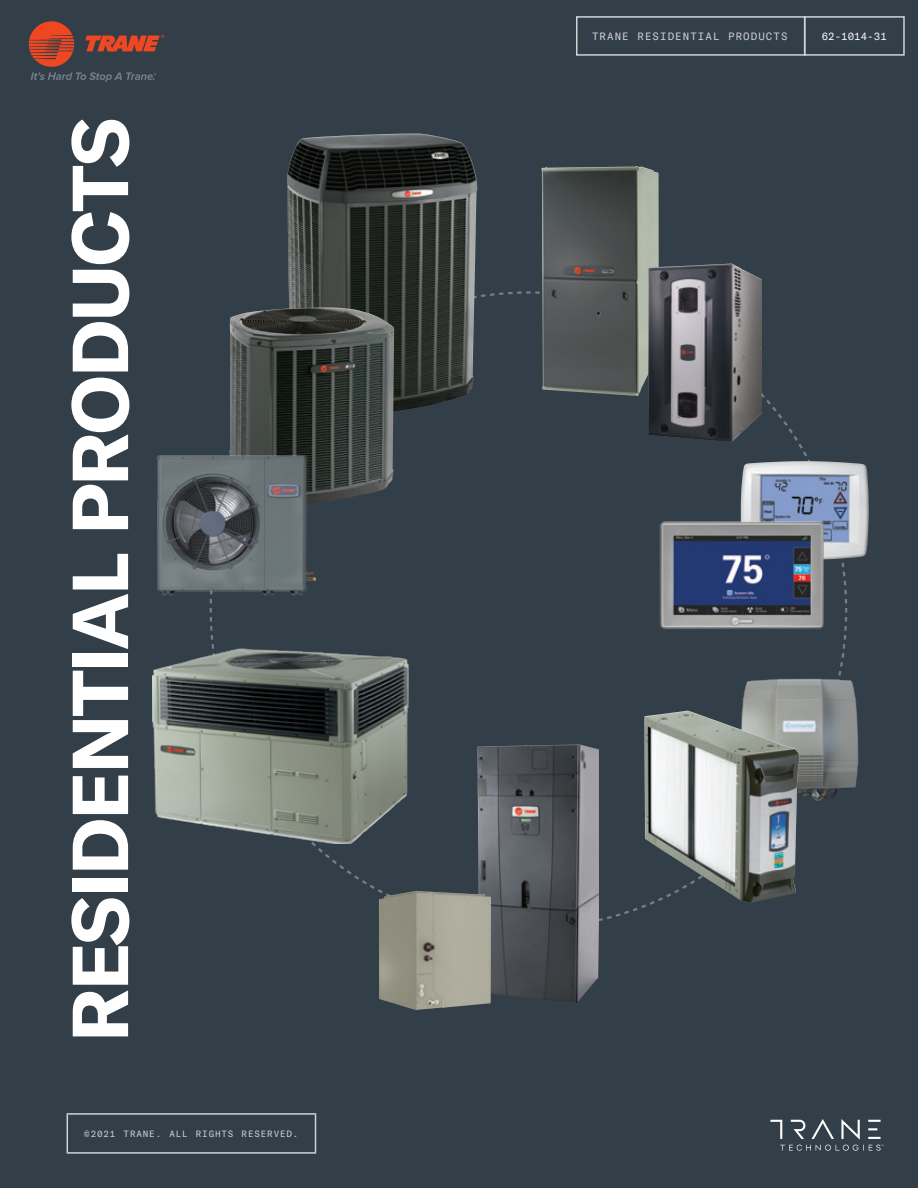
<style>
.page{position:relative;width:918px;height:1188px;background:#323e48}
.page>*{position:absolute;margin:0;border:0;box-sizing:border-box;transform-origin:0 0}
.t1{font:700 78px "GT America";letter-spacing:-.03em;color:#fff}
.t2{font:10.5px "GT America Mono";letter-spacing:.1em;color:#d1d3d4}
.t3{font:10.5px "GT America Mono";color:#fff}
.t4{font:9px "GT America Mono";letter-spacing:.095em;color:#d1d3d4}
</style>
<div class="page">
<hr style="left:67px;top:1113px;width:249px;height:2px;background:#d1d3d4">
<hr style="left:67px;top:1115px;width:1px;height:37px;background:#d1d3d4">
<hr style="left:315px;top:1115px;width:1px;height:37px;background:#d1d3d4">
<hr style="left:67px;top:1152px;width:249px;height:2px;background:#d1d3d4">
<div style="left:576px;top:16px;width:230px;height:40px;border:2px solid #d1d3d4"></div>
<div style="left:804px;top:16px;width:101px;height:40px;border:2px solid #d1d3d4"></div>
<svg style="left:29px;top:21px;width:135px;height:61px"></svg>
<svg style="left:770px;top:1119px;width:114px;height:32px"></svg>
<svg style="left:209px;top:291px;width:639px;height:639px"></svg>
<img style="left:152px;top:648px;width:256px;height:196px">
<img style="left:287px;top:134px;width:190px;height:282px">
<img style="left:229px;top:308px;width:165px;height:199px">
<img style="left:542px;top:166px;width:117px;height:230px">
<img style="left:648px;top:264px;width:114px;height:178px">
<img style="left:156px;top:448px;width:199px;height:151px">
<img style="left:477px;top:744px;width:122px;height:259px">
<img style="left:379px;top:891px;width:37px;height:115px">
<img style="left:728px;top:662px;width:131px;height:149px">
<img style="left:644px;top:711px;width:41px;height:130px">
<img style="left:741px;top:461px;width:128px;height:99px">
<img style="left:652px;top:515px;width:184px;height:125px">
<p class="t1" style="left:52px;top:1042px;width:926px;rotate:-90deg">RESIDENTIAL PRODUCTS</p>
<p class="t4" style="left:84px;top:1129px;width:216px">©2021 TRANE. ALL RIGHTS RESERVED.</p>
<p class="t2" style="left:592px;top:30px;width:197px">TRANE RESIDENTIAL PRODUCTS</p>
<p class="t3" style="left:822px;top:30px;width:67px">62-1014-31</p>
</div>
